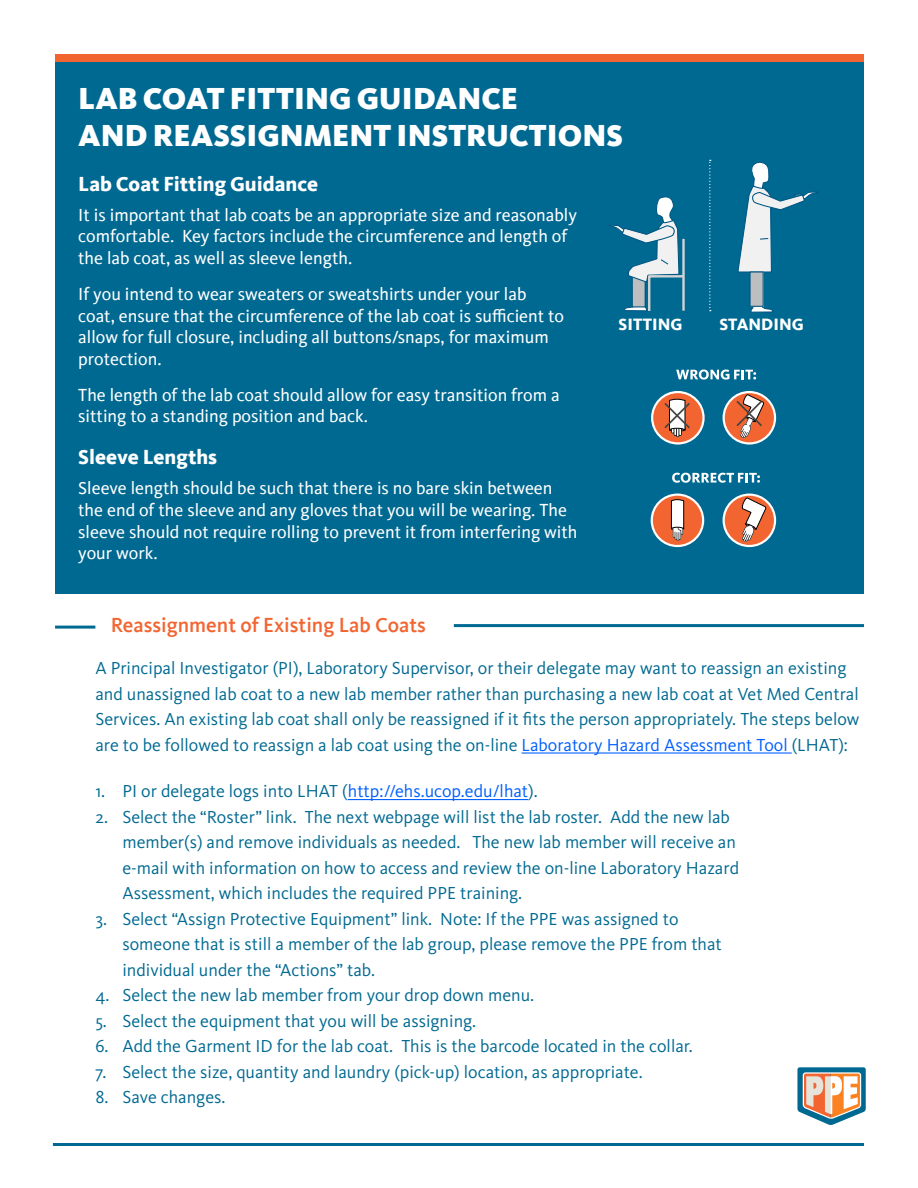
<style>
.page{position:relative;width:918px;height:1188px;background:#fff}
.page>*{position:absolute;margin:0;border:0;box-sizing:border-box;transform-origin:0 0}
.t1{font:900 31.35px/37.5px "Kievit Sc Offc Pro";color:#fff}
.t2{font:800 21px "Kievit Offc Pro";color:#fff}
.t3{font:500 21px "Kievit Offc Pro";color:#f26531}
.t4{font:18px/25.5px "Kievit OT";color:#006991}
.t5{font:18px/21.6px "Kievit Offc Pro";color:#fff}
.t6{font:800 16.95px "Kievit Offc Pro";color:#fff}
.s1{color:#005fff}
</style>
<div class="page">
<div style="left:55px;top:56px;width:809px;height:538px;background:#006991"></div>
<div style="left:55px;top:54px;width:809px;height:8px;background:#f26531"></div>
<hr style="left:53px;top:1143px;width:811px;height:3px;background:#006991">
<hr style="left:55px;top:626px;width:40px;height:3px;background:#006991">
<hr style="left:454px;top:624px;width:410px;height:3px;background:#006991">
<svg style="left:797px;top:1067px;width:69px;height:58px"></svg>
<svg style="left:652px;top:392px;width:52px;height:51px"></svg>
<div style="left:651px;top:391px;width:54px;height:54px;border:2px solid #fff;border-radius:50%"></div>
<svg style="left:663px;top:398px;width:29px;height:39px"></svg>
<svg style="left:724px;top:392px;width:51px;height:51px"></svg>
<div style="left:723px;top:391px;width:53px;height:54px;border:2px solid #fff;border-radius:50%"></div>
<svg style="left:735px;top:394px;width:30px;height:44px"></svg>
<svg style="left:676px;top:370px;width:80px;height:10px"></svg>
<svg style="left:672px;top:473px;width:88px;height:10px"></svg>
<div style="left:724px;top:495px;width:51px;height:51px;background:#f26531;border-radius:50%"></div>
<div style="left:723px;top:494px;width:53px;height:53px;border:2px solid #fff;border-radius:50%"></div>
<svg style="left:742px;top:497px;width:26px;height:45px"></svg>
<div style="left:652px;top:495px;width:51px;height:51px;background:#f26531;border-radius:50%"></div>
<div style="left:651px;top:494px;width:53px;height:53px;border:2px solid #fff;border-radius:50%"></div>
<svg style="left:671px;top:499px;width:14px;height:42px"></svg>
<hr style="left:522px;top:752px;width:270px;height:2px;background:#005fff">
<hr style="left:348px;top:799px;width:180px;height:1px;background:#005fff">
<svg style="left:609px;top:197px;width:76px;height:114px"></svg>
<svg style="left:738px;top:162px;width:80px;height:151px"></svg>
<div style="left:750px;top:272px;width:13px;height:34px;background:#bcbec0"></div>
<div style="left:750px;top:271px;width:14px;height:36px;border:1px solid #005582"></div>
<svg style="left:709px;top:160px;width:2px;height:151px"></svg>
<h1 class="t1" style="left:78px;top:79px;width:546px">LAB COAT FITTING GUIDANCE<br>AND REASSIGNMENT I NSTRUCTIONS</h1>
<p class="t2" style="left:78px;top:171px;width:241px">Lab Coat Fitting Guidance</p>
<p class="t5" style="left:78px;top:204px;width:500px">It is important that lab coats be an appropriate size and reasonably comfortable. Key factors include the circumference and length of the lab coat, as well as sleeve length.</p>
<p class="t5" style="left:78px;top:283px;width:487px">If you intend to wear sweaters or sweatshirts under your lab coat, ensure that the circumference of the lab coat is sufficient to allow for full closure, including all buttons/snaps, for maximum protection.</p>
<p class="t5" style="left:78px;top:384px;width:483px">The length of the lab coat should allow for easy transition from a sitting to a standing position and back.</p>
<p class="t2" style="left:78px;top:445px;width:140px">Sleeve Lengths</p>
<p class="t5" style="left:78px;top:477px;width:501px">Sleeve length should be such that there is no bare skin between the end of the sleeve and any gloves that you will be wearing. The sleeve should not require rolling to prevent it from interfering with your work.</p>
<p class="t6" style="left:619px;top:315px;width:66px">SITTING</p>
<p class="t6" style="left:719px;top:315px;width:86px">STANDING</p>
<p class="t3" style="left:111px;top:613px;width:317px">Reassignment of Existing Lab Coats</p>
<p class="t4" style="left:95px;top:656px;width:766px">A Principal Investigator (PI), Laboratory Supervisor, or their delegate may want to reassign an existing and unassigned lab coat to a new lab member rather than purchasing a new lab coat at Vet Med Central Services. An existing lab coat shall only be reassigned if it fits the person appropriately. The steps below are to be followed to reassign a lab coat using the on-line <span class="s1">Laboratory Hazard Assessment Tool</span> (LHAT):</p>
<p class="t4" style="left:95px;top:779px;width:444px">1. PI or delegate logs into LHAT (<span class="s1">http://ehs.ucop.edu/lhat</span>).</p>
<p class="t4" style="left:122px;top:804px;width:618px;text-indent:-27px">2. Select the “Roster” link. The next webpage will list the lab roster. Add the new lab member(s) and remove individuals as needed. The new lab member will receive an e-mail with information on how to access and review the on-line Laboratory Hazard Assessment, which includes the required PPE training.</p>
<p class="t4" style="left:122px;top:906px;width:601px;text-indent:-27px">3. Select “Assign Protective Equipment” link. Note: If the PPE was assigned to someone that is still a member of the lab group, please remove the PPE from that individual under the “Actions” tab.</p>
<p class="t4" style="left:95px;top:983px;width:440px">4. Select the new lab member from your drop down menu.</p>
<p class="t4" style="left:95px;top:1008px;width:382px">5. Select the equipment that you will be assigning.</p>
<p class="t4" style="left:95px;top:1034px;width:599px">6. Add the Garment ID for the lab coat. This is the barcode located in the collar.</p>
<p class="t4" style="left:95px;top:1059px;width:549px">7. Select the size, quantity and laundry (pick-up) location, as appropriate.</p>
<p class="t4" style="left:95px;top:1085px;width:132px">8. Save changes.</p>
</div>
